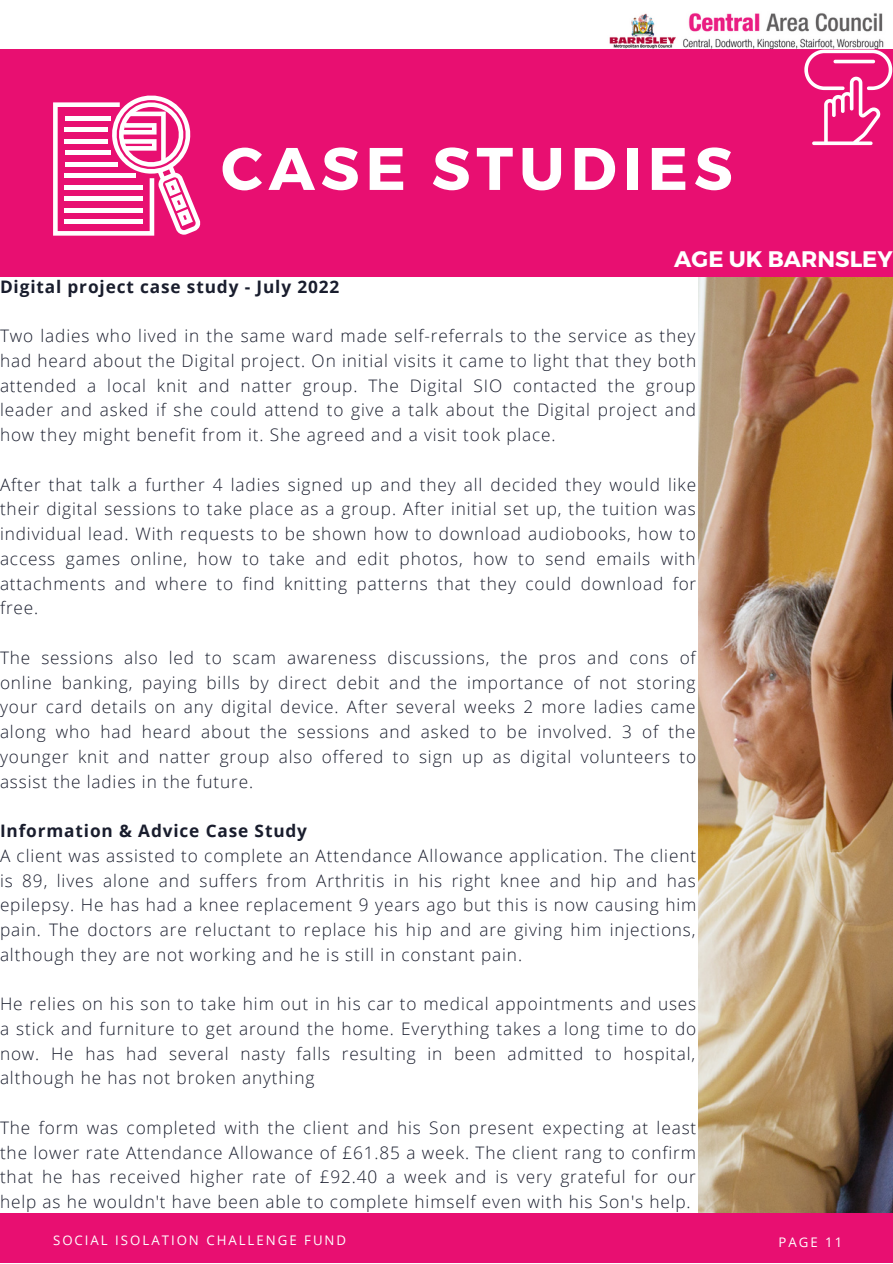
<style>
.page{position:relative;width:893px;height:1264px;background:#fff}
.page>*{position:absolute;margin:0;border:0;box-sizing:border-box;transform-origin:0 0}
.t1{font:700 60px "Montserrat";letter-spacing:.1em;color:#fff}
.t2{font:700 22.5px "Montserrat";color:#fff}
.t3{font:300 17.25px/24.8px "Open Sans";letter-spacing:.05em;color:#191d2d;text-align:justify}
.t4{font:700 17.25px "Open Sans";letter-spacing:.05em;color:#191d2d}
.t5{font:13.2px "Open Sans";letter-spacing:.15em;color:#fff}
</style>
<div class="page">
<img style="left:698px;top:277px;width:194px;height:936px">
<img style="left:609px;top:13px;width:275px;height:36px">
<div style="left:0;top:49px;width:892px;height:228px;background:#e80f71"></div>
<div style="left:0;top:1213px;width:892px;height:49px;background:#e80f71"></div>
<svg style="left:53px;top:95px;width:147px;height:141px"></svg>
<svg style="left:804px;top:50px;width:88px;height:95px"></svg>
<h1 class="t1" style="left:221px;top:129px;width:513px">CASE STUDIES</h1>
<h2 class="t2" style="left:674px;top:244px;width:220px">AGE UK BARNSLEY</h2>
<p class="t4" style="left:0;top:274px;width:341px">Digital project case study - July 2022</p>
<p class="t3" style="left:0;top:323px;width:697px">Two ladies who lived in the same ward made self-referrals to the service as they had heard about the Digital project. On initial visits it came to light that they both attended a local knit and natter group. The Digital SIO contacted the group leader and asked if she could attend to give a talk about the Digital project and how they might benefit from it. She agreed and a visit took place.</p>
<p class="t3" style="left:0;top:471px;width:697px">After that talk a further 4 ladies signed up and they all decided they would like their digital sessions to take place as a group. After initial set up, the tuition was individual lead. With requests to be shown how to download audiobooks, how to access games online, how to take and edit photos, how to send emails with attachments and where to find knitting patterns that they could download for free.</p>
<p class="t3" style="left:0;top:644px;width:697px">The sessions also led to scam awareness discussions, the pros and cons of online banking, paying bills by direct debit and the importance of not storing your card details on any digital device. After several weeks 2 more ladies came along who had heard about the sessions and asked to be involved. 3 of the younger knit and natter group also offered to sign up as digital volunteers to assist the ladies in the future.</p>
<p class="t4" style="left:0;top:818px;width:308px">Information &amp; Advice Case Study</p>
<p class="t3" style="left:0;top:842px;width:697px">A client was assisted to complete an Attendance Allowance application. The client is 89, lives alone and suffers from Arthritis in his right knee and hip and has epilepsy. He has had a knee replacement 9 years ago but this is now causing him pain. The doctors are reluctant to replace his hip and are giving him injections, although they are not working and he is still in constant pain.</p>
<p class="t3" style="left:0;top:991px;width:697px">He relies on his son to take him out in his car to medical appointments and uses a stick and furniture to get around the home. Everything takes a long time to do now. He has had several nasty falls resulting in been admitted to hospital, although he has not broken anything</p>
<p class="t3" style="left:0;top:1114px;width:697px">The form was completed with the client and his Son present expecting at least the lower rate Attendance Allowance of £61.85 a week. The client rang to confirm that he has received higher rate of £92.40 a week and is very grateful for our help as he wouldn't have been able to complete himself even with his Son's help.</p>
<p class="t5" style="left:53px;top:1230px;width:294px">SOCIAL ISOLATION CHALLENGE FUND</p>
<p class="t5" style="left:778px;top:1232px;width:65px">PAGE 11</p>
</div>
